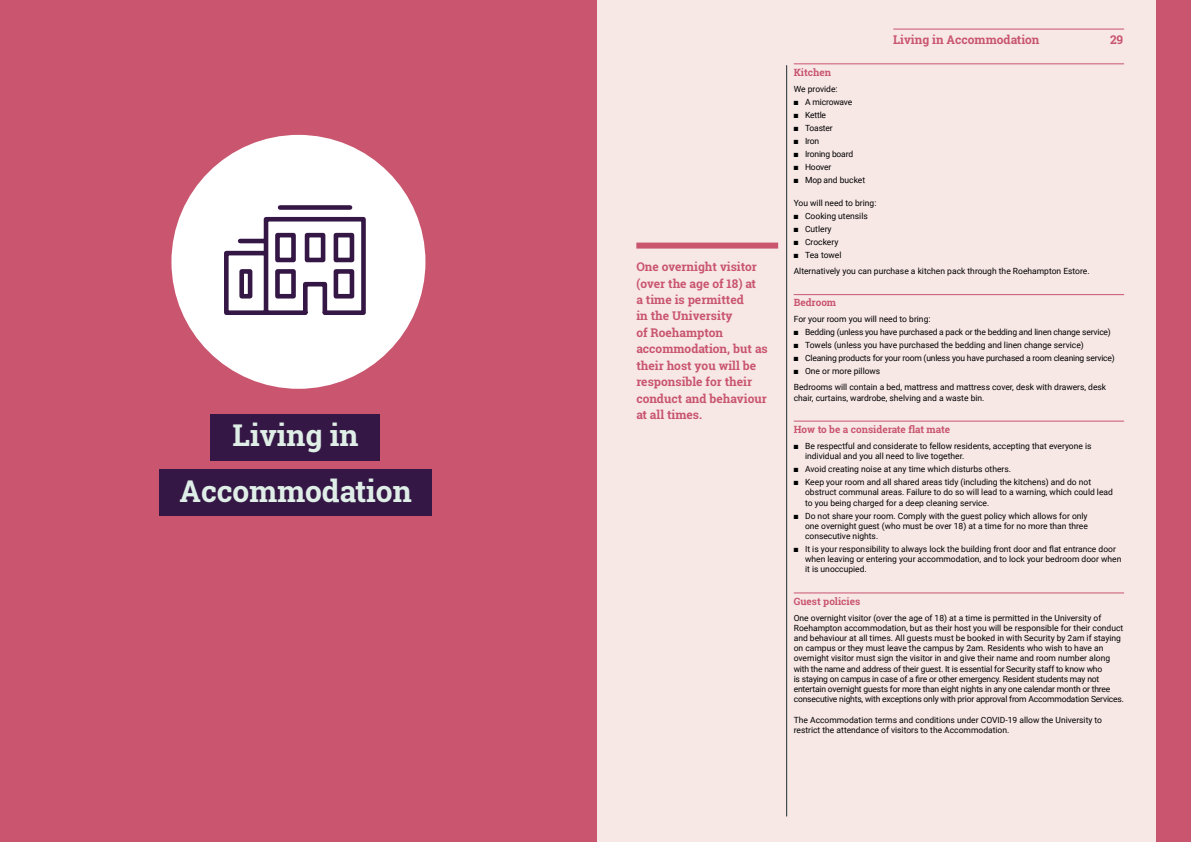
<style>
.page{position:relative;width:1191px;height:842px;background:#fff}
.page>*{position:absolute;margin:0;border:0;box-sizing:border-box;transform-origin:0 0}
.t1{font:700 30px/56px "Roboto Slab";color:#dfefe7;text-align:center}
.t2{font:700 12px/16.4px "Roboto Slab";color:#c9556f}
.t3{font:700 10px "Roboto Slab";color:#c9556f}
.t4{font:8.5px/10.2px "Roboto";color:#000}
.t5{font:8.5px "Roboto";letter-spacing:-.02em;color:#000}
</style>
<div class="page">
<div style="left:0;top:0;width:1168px;height:842px;background:#f7e8e6"></div>
<div style="left:636px;top:243px;width:142px;height:6px;background:#c9556f"></div>
<hr style="left:786px;top:65px;width:1px;height:751px;background:#1e2e2e">
<div style="left:1157px;top:0;width:34px;height:842px;background:#c9556f"></div>
<hr style="left:793px;top:63px;width:331px;height:1px;background:#c9556f">
<hr style="left:793px;top:294px;width:331px;height:1px;background:#c9556f">
<hr style="left:793px;top:421px;width:331px;height:1px;background:#c9556f">
<hr style="left:793px;top:592px;width:331px;height:1px;background:#c9556f">
<hr style="left:893px;top:29px;width:231px;height:1px;background:#c9556f">
<div style="left:0;top:0;width:596px;height:842px;background:#c9556f"></div>
<div style="left:171px;top:135px;width:254px;height:254px;background:#fff;border-radius:50%"></div>
<div style="left:210px;top:415px;width:170px;height:46px;background:#351746"></div>
<div style="left:159px;top:469px;width:273px;height:46px;background:#351746"></div>
<svg style="left:224px;top:205px;width:142px;height:110px"></svg>
<h1 class="t1" style="left:179px;top:407px;width:234px">Living in<br>Accommodation</h1>
<h2 class="t2" style="left:636px;top:259px;width:133px">One overnight visitor (over the age of 18) at<br>a time is permitted<br>in the University<br>of Roehampton accommodation, but as their host you will be responsible for their conduct and behaviour at all times.</h2>
<h2 class="t2" style="left:893px;top:31px;width:148px">Living in Accommodation</h2>
<h2 class="t2" style="left:1110px;top:31px;width:15px">29</h2>
<p class="t3" style="left:793px;top:65px;width:39px">Kitchen</p>
<p class="t4" style="left:793px;top:83px;width:45px">We provide:</p>
<p class="t5" style="left:793px;top:96px;width:60px">■ A microwave</p>
<p class="t4" style="left:793px;top:109px;width:34px">■ Kettle</p>
<p class="t5" style="left:793px;top:122px;width:40px">■ Toaster</p>
<p class="t4" style="left:793px;top:135px;width:27px">■ Iron</p>
<p class="t5" style="left:793px;top:148px;width:61px">■ Ironing board</p>
<p class="t4" style="left:793px;top:161px;width:39px">■ Hoover</p>
<p class="t4" style="left:793px;top:174px;width:73px">■ Mop and bucket</p>
<p class="t4" style="left:793px;top:198px;width:84px">You will need to bring:</p>
<p class="t4" style="left:793px;top:211px;width:76px">■ Cooking utensils</p>
<p class="t4" style="left:793px;top:224px;width:39px">■ Cutlery</p>
<p class="t4" style="left:793px;top:237px;width:46px">■ Crockery</p>
<p class="t4" style="left:793px;top:247px;width:297px;line-height:15.9px">■ Tea towel<br>Alternatively you can purchase a kitchen pack through the Roehampton Estore.</p>
<p class="t3" style="left:793px;top:296px;width:44px">Bedroom</p>
<p class="t4" style="left:793px;top:314px;width:138px">For your room you will need to bring:</p>
<p class="t5" style="left:793px;top:326px;width:319px">■ Bedding (unless you have purchased a pack or the bedding and linen change service)</p>
<p class="t4" style="left:793px;top:340px;width:291px">■ Towels (unless you have purchased the bedding and linen change service)</p>
<p class="t5" style="left:793px;top:352px;width:323px">■ Cleaning products for your room (unless you have purchased a room cleaning service)</p>
<p class="t4" style="left:793px;top:363px;width:314px;line-height:15.9px">■ One or more pillows<br>Bedrooms will contain a bed, mattress and mattress cover, desk with drawers, desk</p>
<p class="t4" style="left:793px;top:392px;width:192px">chair, curtains, wardrobe, shelving and a waste bin.</p>
<p class="t3" style="left:793px;top:422px;width:158px">How to be a considerate flat mate</p>
<p class="t4" style="left:805px;top:440px;width:288px;text-indent:-11px">■ Be respectful and considerate to fellow residents, accepting that everyone is individual and you all need to live together.</p>
<p class="t4" style="left:793px;top:464px;width:219px">■ Avoid creating noise at any time which disturbs others.</p>
<p class="t4" style="left:805px;top:477px;width:309px;text-indent:-11px">■ Keep your room and all shared areas tidy (including the kitchens) and do not obstruct communal areas. Failure to do so will lead to a warning, which could lead to you being charged for a deep cleaning service.</p>
<p class="t4" style="left:805px;top:510px;width:284px;text-align:justify;text-indent:-11px">■ Do not share your room. Comply with the guest policy which allows for only one overnight guest (who must be over 18) at a time for no more than three consecutive nights.</p>
<p class="t4" style="left:805px;top:543px;width:318px;text-indent:-11px">■ It is your responsibility to always lock the building front door and flat entrance door when leaving or entering your accommodation, and to lock your bedroom door when it is unoccupied.</p>
<p class="t3" style="left:793px;top:594px;width:68px">Guest policies</p>
<p class="t4" style="left:793px;top:612px;width:332px">One overnight visitor (over the age of 18) at a time is permitted in the University of Roehampton accommodation, but as their host you will be responsible for their conduct and behaviour at all times. All guests must be booked in with Security by 2am if staying on campus or they must leave the campus by 2am. Residents who wish to have an overnight visitor must sign the visitor in and give their name and room number along with the name and address of their guest. It is essential for Security staff to know who<br>is staying on campus in case of a fire or other emergency. Resident students may not entertain overnight guests for more than eight nights in any one calendar month or three consecutive nights, with exceptions only with prior approval from Accommodation Services.</p>
<p class="t4" style="left:793px;top:714px;width:310px">The Accommodation terms and conditions under COVID-19 allow the University to restrict the attendance of visitors to the Accommodation.</p>
</div>
